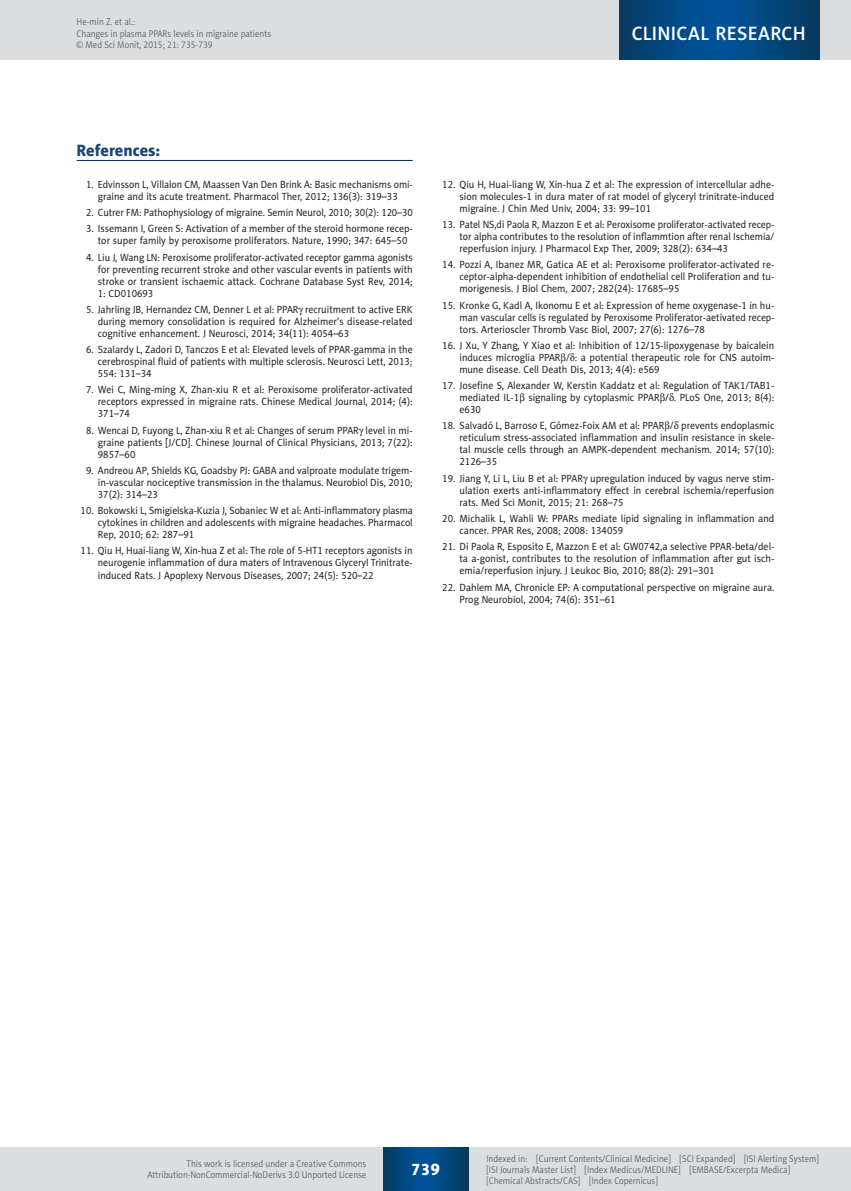
<style>
.page{position:relative;width:851px;height:1191px;background:#fff}
.page>*{position:absolute;margin:0;border:0;box-sizing:border-box;transform-origin:0 0}
.t1{font:19.5px "Naomi Sans EFN Medium";letter-spacing:.015em;color:#fff}
.MSM_Referencje_Tytul{font:16.5px "Naomi Sans EFN Heavy";color:#1a4574}
.t2{font:16.5px "Naomi Sans EFN Heavy";color:#fff}
.MSM_Referencje_punkt{font:10.5px/12px "Naomi Sans EFN";color:#231f20;text-align:justify;scale:.95 1}
.MSM_Referencje_punkt-2{font:10.5px/12px "Naomi Sans EFN";color:#231f20;text-align:justify;scale:.94 1}
.t3{font:9.75px/11.2px "Naomi Sans EFN Light";color:#57585a;scale:.9 1}
.s1{font-family:"Standard Sym L"}
</style>
<div class="page">
<hr style="left:77px;top:160px;width:335px;height:1px;background:#00295c">
<div style="left:0;top:1148px;width:850px;height:43px;background:#dcdddf"></div>
<svg style="left:383px;top:1147px;width:85px;height:43px;background:#02477e"></svg>
<div style="left:0;top:0;width:850px;height:60px;background:#dcdddf"></div>
<svg style="left:619px;top:0;width:200px;height:60px;background:#02477e"></svg>
<p class="t3" style="left:77px;top:16px;width:218px">He-min Z. et al.:<br>Changes in plasma PPARs levels in migraine patients © Med Sci Monit, 2015; 21: 735-739</p>
<h1 class="t1" style="left:631px;top:22px;width:175px">CLINICAL RESEARCH</h1>
<p class="MSM_Referencje_Tytul" style="left:77px;top:140px;width:85px">References:</p>
<p class="MSM_Referencje_punkt-2" style="left:86px;top:178px;width:349px;text-align:center">1. Edvinsson L, Villalon CM, Maassen Van Den Brink A: Basic mechanisms omi&shy;graine and its acute treatment. Pharmacol Ther, 2012; 136(3): 319–33</p>
<p class="MSM_Referencje_punkt-2" style="left:86px;top:207px;width:349px">2. Cutrer FM: Pathophysiology of migraine. Semin Neurol, 2010; 30(2): 120–30</p>
<p class="MSM_Referencje_punkt-2" style="left:98px;top:223px;width:336px;text-indent:-12px">3. Issemann I, Green S: Activation of a member of the steroid hormone recep&shy;tor super family by peroxisome proliferators. Nature, 1990; 347: 645–50</p>
<p class="MSM_Referencje_punkt-2" style="left:98px;top:251px;width:336px;text-indent:-12px">4. Liu J, Wang LN: Peroxisome proliferator-activated receptor gamma agonists for preventing recurrent stroke and other vascular events in patients with stroke or transient ischaemic attack. Cochrane Database Syst Rev, 2014; 1: CD010693</p>
<p class="MSM_Referencje_punkt" style="left:98px;top:303px;width:333px;text-indent:-12px">5. Jahrling JB, Hernandez CM, Denner L et al: PPAR<span class="s1">g</span> recruitment to active ERK during memory consolidation is required for Alzheimer’s disease-related cognitive enhancement. J Neurosci, 2014; 34(11): 4054–63</p>
<p class="MSM_Referencje_punkt" style="left:98px;top:344px;width:333px;text-indent:-12px">6. Szalardy L, Zadori D, Tanczos E et al: Elevated levels of PPAR-gamma in the cerebrospinal fluid of patients with multiple sclerosis. Neurosci Lett, 2013; 554: 131–34</p>
<p class="MSM_Referencje_punkt" style="left:98px;top:384px;width:333px;text-indent:-12px">7. Wei C, Ming-ming X, Zhan-xiu R et al: Peroxisome proliferator-activated receptors expressed in migraine rats. Chinese Medical Journal, 2014; (4):<br>371–74</p>
<p class="MSM_Referencje_punkt" style="left:98px;top:424px;width:333px;text-indent:-12px">8. Wencai D, Fuyong L, Zhan-xiu R et al: Changes of serum PPAR<span class="s1">g</span> level in mi&shy;graine patients [J/CD]. Chinese Journal of Clinical Physicians, 2013; 7(22):<br>9857–60</p>
<p class="MSM_Referencje_punkt-2" style="left:98px;top:464px;width:336px;text-indent:-12px">9. Andreou AP, Shields KG, Goadsby PJ: GABA and valproate modulate trigem&shy;in-vascular nociceptive transmission in the thalamus. Neurobiol Dis, 2010; 37(2): 314–23</p>
<p class="MSM_Referencje_punkt-2" style="left:98px;top:505px;width:336px;text-indent:-17px">10. Bokowski L, Smigielska-Kuzia J, Sobaniec W et al: Anti-inflammatory plasma cytokines in children and adolescents with migraine headaches. Pharmacol Rep, 2010; 62: 287–91</p>
<p class="MSM_Referencje_punkt-2" style="left:98px;top:545px;width:336px;text-indent:-17px">11. Qiu H, Huai-liang W, Xin-hua Z et al: The role of 5-HT1 receptors agonists in neurogenie inflammation of dura maters of Intravenous Glyceryl Trinitrate&shy;induced Rats. J Apoplexy Nervous Diseases, 2007; 24(5): 520–22</p>
<p class="MSM_Referencje_punkt" style="left:459px;top:178px;width:333px;text-indent:-17px">12. Qiu H, Huai-liang W, Xin-hua Z et al: The expression of intercellular adhe&shy;sion molecules-1 in dura mater of rat model of glyceryl trinitrate-induced migraine. J Chin Med Univ, 2004; 33: 99–101</p>
<p class="MSM_Referencje_punkt-2" style="left:459px;top:219px;width:336px;text-indent:-17px">13. Patel NS,di Paola R, Mazzon E et al: Peroxisome proliferator-activated recep&shy;tor alpha contributes to the resolution of inflammtion after renal Ischemia/ reperfusion injury. J Pharmacol Exp Ther, 2009; 328(2): 634–43</p>
<p class="MSM_Referencje_punkt" style="left:459px;top:259px;width:333px;text-indent:-17px">14. Pozzi A, Ibanez MR, Gatica AE et al: Peroxisome proliferator-activated re&shy;ceptor-alpha-dependent inhibition of endothelial cell Proliferation and tu&shy;morigenesis. J Biol Chem, 2007; 282(24): 17685–95</p>
<p class="MSM_Referencje_punkt" style="left:459px;top:299px;width:333px;text-indent:-17px">15. Kronke G, Kadl A, Ikonomu E et al: Expression of heme oxygenase-1 in hu&shy;man vascular cells is regulated by Peroxisome Proliferator-aetivated recep&shy;tors. Arterioscler Thromb Vasc Biol, 2007; 27(6): 1276–78</p>
<p class="MSM_Referencje_punkt" style="left:459px;top:339px;width:333px;text-indent:-17px">16. J Xu, Y Zhang, Y Xiao et al: Inhibition of 12/15-lipoxygenase by baicalein induces microglia PPAR<span class="s1">b</span>/<span class="s1">d</span>: a potential therapeutic role for CNS autoim&shy;mune disease. Cell Death Dis, 2013; 4(4): e569</p>
<p class="MSM_Referencje_punkt" style="left:459px;top:380px;width:333px;text-indent:-17px">17. Josefine S, Alexander W, Kerstin Kaddatz et al: Regulation of TAK1/TAB1- mediated IL-1<span class="s1">b</span> signaling by cytoplasmic PPAR<span class="s1">b</span>/<span class="s1">d</span>. PLoS One, 2013; 8(4): e630</p>
<p class="MSM_Referencje_punkt" style="left:459px;top:420px;width:333px;text-indent:-17px">18. Salvadó L, Barroso E, Gómez-Foix AM et al: PPAR<span class="s1">b</span>/<span class="s1">d</span> prevents endoplasmic reticulum stress-associated inflammation and insulin resistance in skele&shy;tal muscle cells through an AMPK-dependent mechanism. 2014; 57(10):<br>2126–35</p>
<p class="MSM_Referencje_punkt" style="left:459px;top:472px;width:333px;text-indent:-17px">19. Jiang Y, Li L, Liu B et al: PPAR<span class="s1">g</span> upregulation induced by vagus nerve stim&shy;ulation exerts anti-inflammatory effect in cerebral ischemia/reperfusion rats. Med Sci Monit, 2015; 21: 268–75</p>
<p class="MSM_Referencje_punkt" style="left:459px;top:512px;width:333px;text-indent:-17px">20. Michalik L, Wahli W: PPARs mediate lipid signaling in inflammation and cancer. PPAR Res, 2008; 2008: 134059</p>
<p class="MSM_Referencje_punkt" style="left:459px;top:541px;width:333px;text-indent:-17px">21. Di Paola R, Esposito E, Mazzon E et al: GW0742,a selective PPAR-beta/del&shy;ta a-gonist, contributes to the resolution of inflammation after gut isch&shy;emia/reperfusion injury. J Leukoc Bio, 2010; 88(2): 291–301</p>
<p class="MSM_Referencje_punkt" style="left:459px;top:581px;width:333px;text-indent:-17px">22. Dahlem MA, Chronicle EP: A computational perspective on migraine aura.<br>Prog Neurobiol, 2004; 74(6): 351–61</p>
<p class="t3" style="left:147px;top:1158px;width:245px;text-align:right">This work is licensed under a Creative Commons<br>Attribution-NonCommercial-NoDerivs 3.0 Unported License</p>
<h2 class="t2" style="left:411px;top:1159px;width:30px">739</h2>
<p class="t3" style="left:486px;top:1152px;width:371px">Indexed in: [Current Contents/Clinical Medicine] [SCI Expanded] [ISI Alerting System] [ISI Journals Master List] [Index Medicus/MEDLINE] [EMBASE/Excerpta Medica] [Chemical Abstracts/CAS] [Index Copernicus]</p>
</div>
